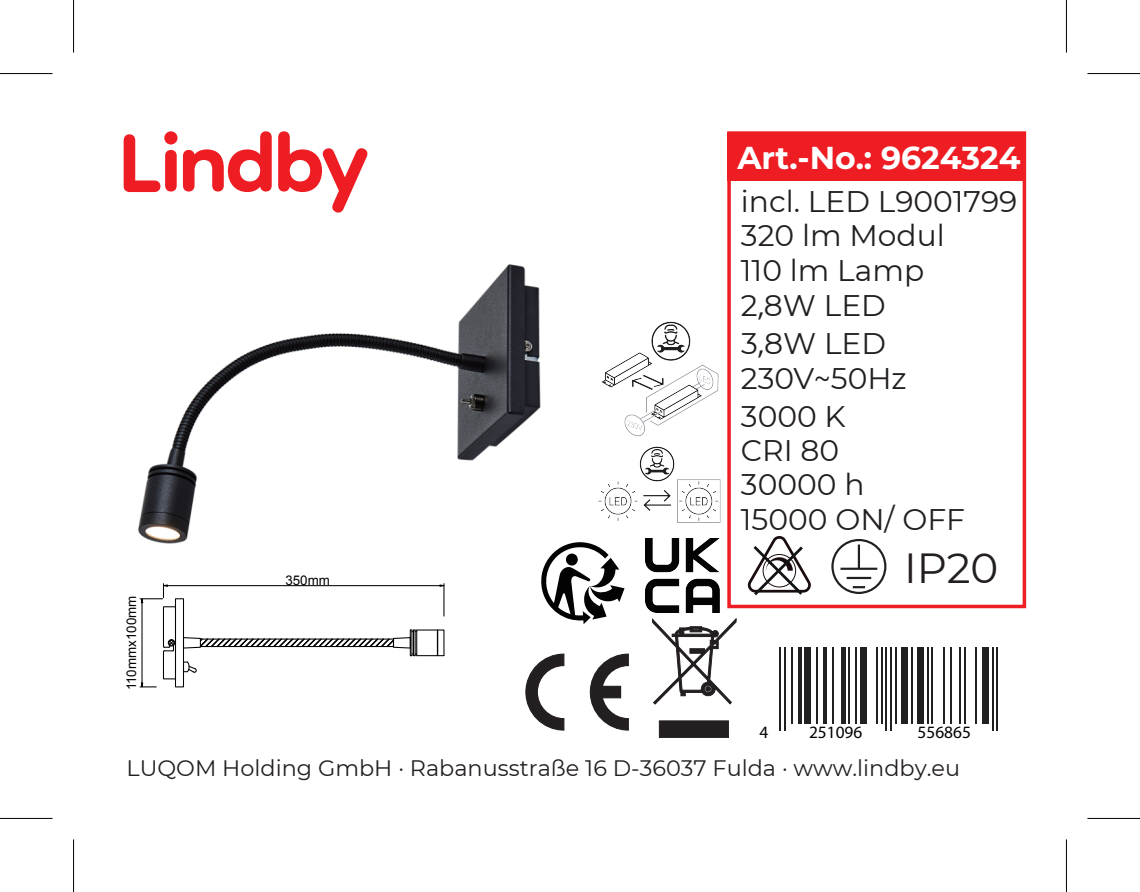
<style>
.page{position:relative;width:1140px;height:892px;background:#fff}
.page>*{position:absolute;margin:0;border:0;box-sizing:border-box;transform-origin:0 0}
.t1{font:42px "Montserrat";color:#231f20}
.t2{font:700 31.5px "Montserrat";color:#fff}
.t3{font:29.75px/34.3px "Montserrat";color:#231f20}
.t4{font:22.4px "Montserrat";color:#231f20}
.t5{font:17.5px "Myriad Pro";color:#030303}
.t6{font:13.3px "Arial";color:#030303}
.s1{font-family:"Myriad Pro"}
.s2{font-size:23.1px}
</style>
<div class="page">
<img style="left:138px;top:264px;width:403px;height:280px">
<div style="left:727px;top:132px;width:295px;height:49px;background:#ee1d23"></div>
<svg style="left:652px;top:618px;width:84px;height:119px"></svg>
<div style="left:727px;top:131px;width:298px;height:477px;border:4px solid #ee1d23"></div>
<svg style="left:747px;top:536px;width:63px;height:60px"></svg>
<svg style="left:832px;top:540px;width:53px;height:52px"></svg>
<div style="left:831px;top:538px;width:55px;height:55px;border:2px solid #231f20;border-radius:50%"></div>
<hr style="left:840px;top:567px;width:37px;height:2px;background:#231f20">
<hr style="left:846px;top:576px;width:25px;height:2px;background:#231f20">
<hr style="left:857px;top:544px;width:2px;height:25px;background:#231f20">
<svg style="left:852px;top:585px;width:12px;height:3px"></svg>
<svg style="left:525px;top:653px;width:40px;height:77px"></svg>
<svg style="left:589px;top:653px;width:40px;height:77px"></svg>
<svg style="left:183px;top:131px;width:89px;height:61px"></svg>
<div style="left:165px;top:150px;width:12px;height:41px;background:#ee1d23;border-radius:6px"></div>
<div style="left:164px;top:131px;width:13px;height:13px;background:#ee1d23;border-radius:50%"></div>
<svg style="left:124px;top:134px;width:36px;height:58px"></svg>
<svg style="left:278px;top:131px;width:90px;height:82px"></svg>
<div style="left:0;top:71px;width:52px;height:5px;background:#f6f6f6"></div>
<div style="left:1087px;top:71px;width:52px;height:5px;background:#f6f6f6"></div>
<svg style="left:0;top:818px;width:52px;height:1px"></svg>
<svg style="left:1087px;top:818px;width:52px;height:1px"></svg>
<div style="left:71px;top:0;width:5px;height:52px;background:#f8f8f8"></div>
<div style="left:71px;top:839px;width:5px;height:52px;background:#f8f8f8"></div>
<svg style="left:1066px;top:0;width:1px;height:52px"></svg>
<svg style="left:1066px;top:839px;width:1px;height:52px"></svg>
<hr style="left:0;top:73px;width:52px;height:1px;background:#000">
<hr style="left:1087px;top:73px;width:52px;height:1px;background:#000">
<hr style="left:0;top:817px;width:52px;height:1px;background:#000">
<hr style="left:1087px;top:817px;width:52px;height:1px;background:#000">
<hr style="left:73px;top:0;width:1px;height:52px;background:#000">
<hr style="left:73px;top:839px;width:1px;height:52px;background:#000">
<hr style="left:1065px;top:0;width:1px;height:52px;background:#000">
<hr style="left:1065px;top:839px;width:1px;height:52px;background:#000">
<hr style="left:779px;top:646px;width:1px;height:84px;background:#221f21">
<hr style="left:783px;top:646px;width:2px;height:84px;background:#221f21">
<hr style="left:790px;top:646px;width:2px;height:77px;background:#221f21">
<svg style="left:798px;top:647px;width:3px;height:76px"></svg>
<div style="left:804px;top:646px;width:6px;height:77px;background:#221f21"></div>
<hr style="left:816px;top:646px;width:1px;height:77px;background:#221f21">
<hr style="left:823px;top:646px;width:4px;height:77px;background:#221f21">
<hr style="left:832px;top:646px;width:1px;height:77px;background:#221f21">
<hr style="left:841px;top:646px;width:4px;height:77px;background:#221f21">
<hr style="left:848px;top:646px;width:2px;height:77px;background:#221f21">
<hr style="left:855px;top:646px;width:1px;height:77px;background:#221f21">
<div style="left:859px;top:646px;width:7px;height:77px;background:#221f21"></div>
<hr style="left:875px;top:646px;width:2px;height:77px;background:#221f21">
<hr style="left:880px;top:646px;width:2px;height:77px;background:#221f21">
<hr style="left:885px;top:646px;width:2px;height:84px;background:#221f21">
<hr style="left:889px;top:646px;width:2px;height:84px;background:#221f21">
<hr style="left:894px;top:646px;width:2px;height:77px;background:#221f21">
<div style="left:901px;top:646px;width:6px;height:77px;background:#221f21"></div>
<hr style="left:910px;top:646px;width:2px;height:77px;background:#221f21">
<div style="left:917px;top:646px;width:6px;height:77px;background:#221f21"></div>
<hr style="left:926px;top:646px;width:2px;height:77px;background:#221f21">
<hr style="left:931px;top:646px;width:2px;height:77px;background:#221f21">
<hr style="left:942px;top:646px;width:2px;height:77px;background:#221f21">
<hr style="left:949px;top:646px;width:2px;height:77px;background:#221f21">
<hr style="left:959px;top:646px;width:1px;height:77px;background:#221f21">
<hr style="left:963px;top:646px;width:2px;height:77px;background:#221f21">
<hr style="left:975px;top:646px;width:2px;height:77px;background:#221f21">
<div style="left:982px;top:646px;width:6px;height:77px;background:#221f21"></div>
<hr style="left:991px;top:646px;width:2px;height:84px;background:#221f21">
<hr style="left:996px;top:646px;width:1px;height:84px;background:#221f21">
<img style="left:645px;top:538px;width:74px;height:74px">
<img style="left:601px;top:321px;width:118px;height:116px">
<img style="left:598px;top:446px;width:123px;height:77px">
<svg style="left:540px;top:541px;width:84px;height:83px"></svg>
<div style="left:183px;top:636px;width:18px;height:12px;border:1px solid #030303"></div>
<svg style="left:199px;top:637px;width:194px;height:10px"></svg>
<div style="left:175px;top:598px;width:9px;height:89px;border:1px solid #030303"></div>
<hr style="left:409px;top:629px;width:2px;height:26px;background:#030303">
<div style="left:393px;top:636px;width:18px;height:12px;border:1px solid #030303"></div>
<hr style="left:443px;top:583px;width:1px;height:32px;background:#030303">
<hr style="left:167px;top:584px;width:273px;height:2px;background:#030303">
<svg style="left:410px;top:629px;width:35px;height:27px"></svg>
<div style="left:183px;top:661px;width:5px;height:11px;border:1px solid #030303"></div>
<svg style="left:186px;top:661px;width:11px;height:12px"></svg>
<svg style="left:140px;top:583px;width:36px;height:104px"></svg>
<p class="t2" style="left:737px;top:135px;width:284px">Art.-No.: 9624324</p>
<p class="t3" style="left:740px;top:183px;width:278px">incl. LED L9001799</p>
<p class="t3" style="left:740px;top:216px;width:205px">320 lm Modul<br>110 lm Lamp</p>
<p class="t3" style="left:740px;top:287px;width:146px">2<span class="s1">,</span>8W LED</p>
<p class="t3" style="left:741px;top:325px;width:146px">3<span class="s1">,</span>8W LED</p>
<p class="t6" style="left:123px;top:690px;width:96px;rotate:-90deg">110mmx100mm</p>
<p class="t6" style="left:285px;top:571px;width:46px">350mm</p>
<p class="t3" style="left:740px;top:358px;width:167px;line-height:37.8px">230V~50Hz<br>3000 K</p>
<p class="t3" style="left:740px;top:432px;width:225px">CRI 80<br>30000 h<br>15000 ON/ OFF</p>
<h1 class="t1" style="left:903px;top:539px;width:96px">IP20</h1>
<p class="t5" style="left:759px;top:721px;width:10px">4</p>
<p class="t5" style="left:808px;top:721px;width:55px">251096</p>
<p class="t5" style="left:917px;top:721px;width:55px">556865</p>
<p class="t4" style="left:127px;top:752px;width:834px">LUQOM Holding GmbH <span class="s2">·</span> Rabanusstraße 16 D-36037 Fulda <span class="s2">·</span> www.lindby.eu</p>
</div>
